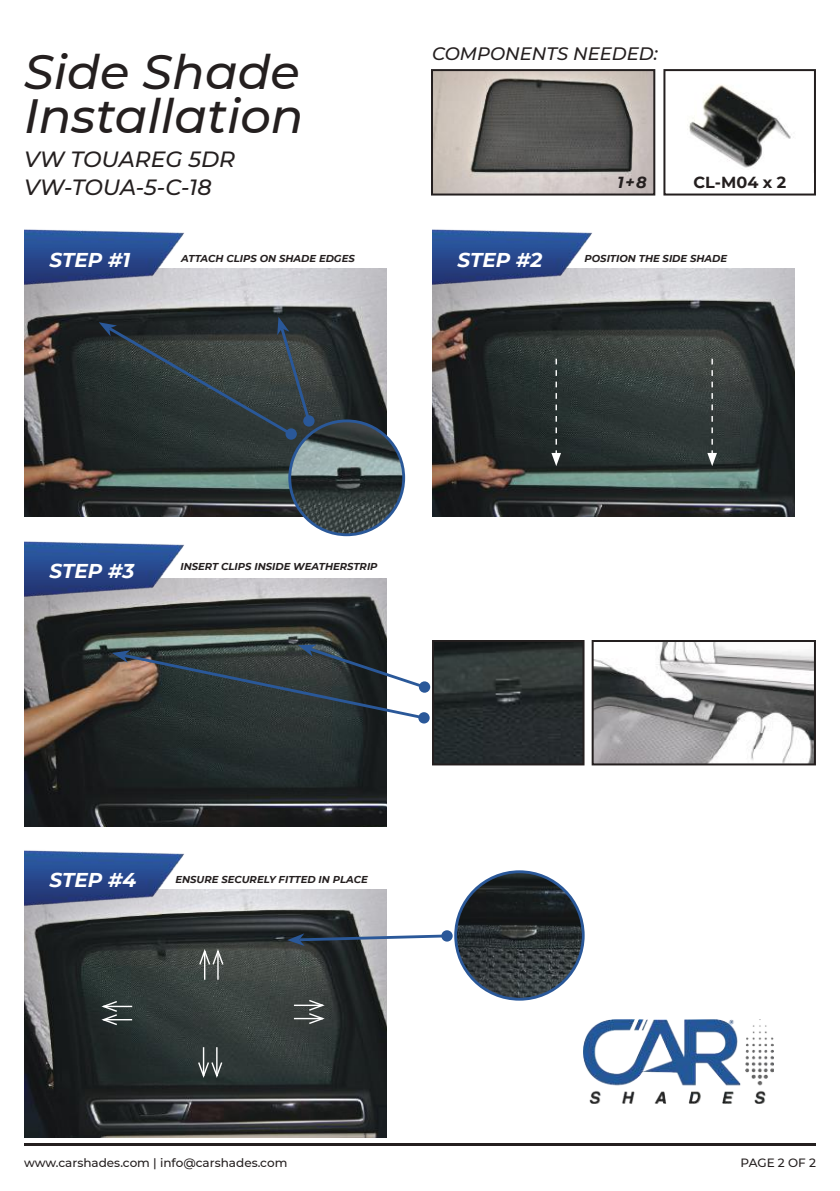
<style>
.page{position:relative;width:840px;height:1191px;background:#fff}
.page>*{position:absolute;margin:0;border:0;box-sizing:border-box;transform-origin:0 0}
.t1{font:italic 500 48px/44px "Montserrat";color:#241f1f}
.t2{font:italic 500 22px/28px "Montserrat";color:#241f1f}
.t3{font:italic 700 20px "Montserrat";color:#fff}
.t4{font:italic 500 18px "Montserrat";color:#241f1f}
.t5{font:700 16px "Montserrat";color:#241f1f}
.t6{font:italic 700 16px "Montserrat";color:#241f1f}
.t7{font:500 12px "Montserrat";color:#241f1f}
.t8{font:italic 700 10px "Montserrat";color:#241f1f}
</style>
<div class="page">
<img style="left:24px;top:268px;width:362px;height:248px">
<img style="left:432px;top:268px;width:362px;height:248px">
<img style="left:24px;top:579px;width:362px;height:247px">
<img style="left:24px;top:889px;width:362px;height:248px">
<img style="left:24px;top:229px;width:160px;height:61px">
<img style="left:432px;top:229px;width:160px;height:61px">
<img style="left:24px;top:541px;width:160px;height:60px">
<img style="left:24px;top:850px;width:160px;height:60px">
<img style="left:689px;top:85px;width:103px;height:83px">
<div style="left:663px;top:69px;width:152px;height:126px;border:2px solid #241f1f"></div>
<img style="left:435px;top:643px;width:146px;height:119px">
<div style="left:432px;top:640px;width:152px;height:125px;border:2px solid #241f1f"></div>
<img style="left:434px;top:72px;width:218px;height:120px">
<div style="left:431px;top:69px;width:224px;height:126px;border:2px solid #241f1f"></div>
<img style="left:594px;top:643px;width:218px;height:119px">
<div style="left:591px;top:640px;width:224px;height:125px;border:2px solid #241f1f"></div>
<hr style="left:24px;top:1143px;width:791px;height:2px;background:#241f1f">
<svg style="left:287px;top:933px;width:162px;height:13px"></svg>
<div style="left:441px;top:930px;width:11px;height:11px;background:#2a5899;border-radius:50%"></div>
<div style="left:418px;top:681px;width:12px;height:11px;background:#2a5899;border-radius:50%"></div>
<div style="left:303px;top:415px;width:11px;height:11px;background:#2a5899;border-radius:50%"></div>
<svg style="left:707px;top:359px;width:9px;height:107px"></svg>
<svg style="left:551px;top:359px;width:9px;height:107px"></svg>
<img style="left:455px;top:871px;width:128px;height:128px;border-radius:64px">
<div style="left:454px;top:870px;width:130px;height:130px;border:3px solid #2a5899;border-radius:50%"></div>
<img style="left:289px;top:421px;width:114px;height:114px;border-radius:57px">
<div style="left:288px;top:419px;width:117px;height:117px;border:3px solid #2a5899;border-radius:50%"></div>
<div style="left:665px;top:173px;width:148px;height:16px;background:#fff"></div>
<svg style="left:112px;top:644px;width:316px;height:77px;background:#4c5253"></svg>
<div style="left:418px;top:712px;width:11px;height:11px;background:#2a5899;border-radius:50%"></div>
<hr style="left:294px;top:1004px;width:28px;height:2px;background:#fff">
<svg style="left:198px;top:947px;width:26px;height:32px"></svg>
<hr style="left:294px;top:1017px;width:28px;height:2px;background:#fff">
<svg style="left:307px;top:998px;width:19px;height:27px"></svg>
<svg style="left:99px;top:999px;width:33px;height:27px"></svg>
<svg style="left:197px;top:1047px;width:26px;height:33px"></svg>
<img style="left:583px;top:1019px;width:189px;height:85px">
<svg style="left:99px;top:317px;width:213px;height:121px;background:#30393a"></svg>
<div style="left:285px;top:428px;width:12px;height:12px;background:#2a5899;border-radius:50%"></div>
<h1 class="t1" style="left:24px;top:48px;width:281px">Side Shade<br>Installation</h1>
<h2 class="t2" style="left:24px;top:145px;width:213px">VW TOUAREG 5DR<br>VW-TOUA-5-C-18</h2>
<h3 class="t4" style="left:432px;top:41px;width:227px">COMPONENTS NEEDED:</h3>
<h3 class="t6" style="left:617px;top:171px;width:31px">1 + 8</h3>
<h3 class="t5" style="left:693px;top:171px;width:94px">CL-M04 x 2</h3>
<h3 class="t3" style="left:49px;top:245px;width:82px">STEP #1</h3>
<h3 class="t3" style="left:457px;top:245px;width:86px">STEP #2</h3>
<p class="t8" style="left:181px;top:251px;width:175px">ATTACH CLIPS ON SHADE EDGES</p>
<p class="t8" style="left:584px;top:251px;width:144px">POSITION THE SIDE SHADE</p>
<h3 class="t3" style="left:49px;top:556px;width:86px">STEP #3</h3>
<p class="t8" style="left:180px;top:559px;width:198px">INSERT CLIPS INSIDE WEATHERSTRIP</p>
<h3 class="t3" style="left:49px;top:865px;width:88px">STEP #4</h3>
<p class="t8" style="left:175px;top:872px;width:194px">ENSURE SECURELY FITTED IN PLACE</p>
<p class="t7" style="left:24px;top:1153px;width:265px">www.carshades.com | info@carshades.com</p>
<p class="t7" style="left:740px;top:1153px;width:77px">PAGE 2 OF 2</p>
</div>
